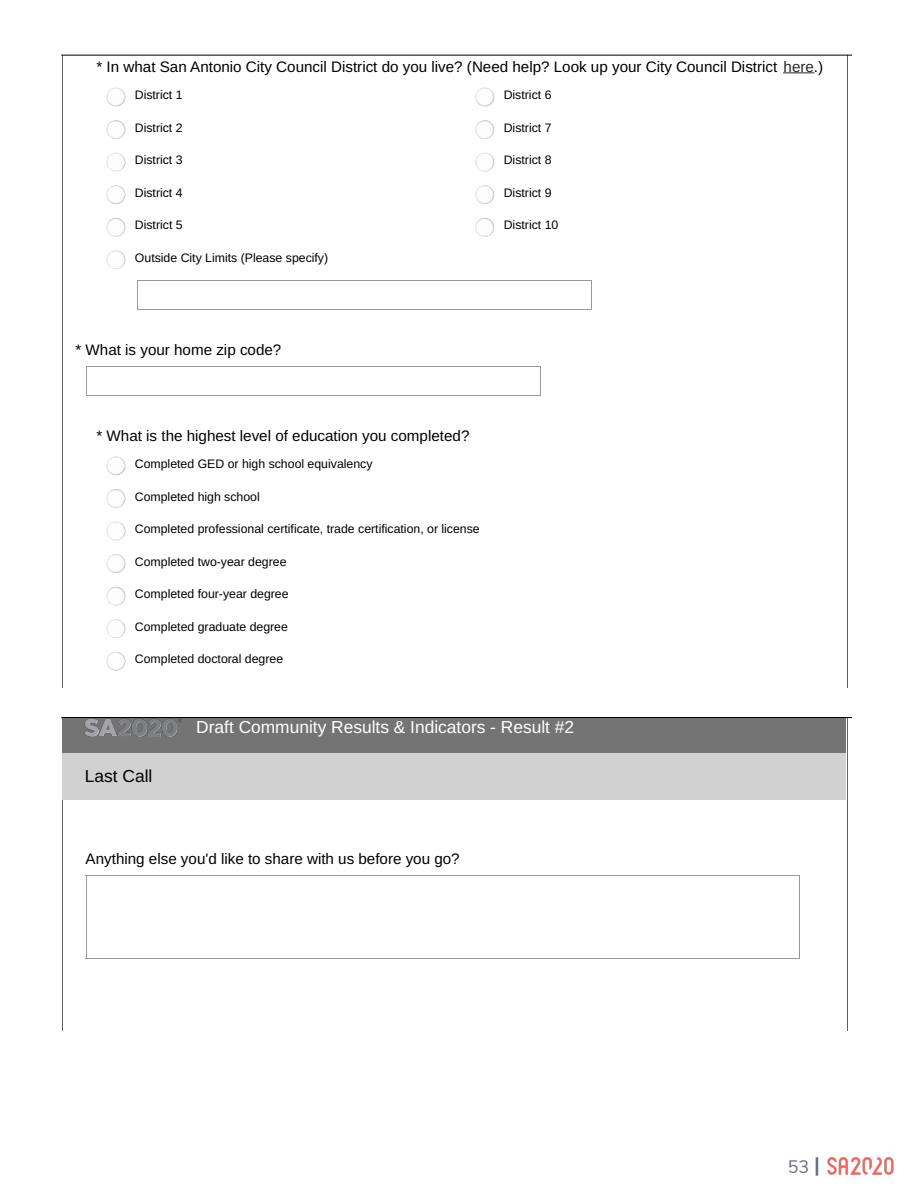
<style>
.page{position:relative;width:918px;height:1188px;background:#fff}
.page>*{position:absolute;margin:0;border:0;box-sizing:border-box;transform-origin:0 0}
.t1{font:18px "Nunito Sans";color:#666d7d}
.t2{font:17.4px "Liberation Sans";color:#fff}
.t3{font:17.4px "Liberation Sans";color:#000}
.t4{font:15.15px "Liberation Sans";color:#000}
.t5{font:12.3px "Liberation Sans";color:#000}
.s1{color:#272727}
.s2{font-weight:700;font-size:21px}
</style>
<div class="page">
<img style="left:827px;top:1157px;width:67px;height:18px">
<hr style="left:62px;top:55px;width:1px;height:633px;background:#606060">
<hr style="left:847px;top:55px;width:1px;height:633px;background:#606060">
<hr style="left:137px;top:280px;width:455px;height:1px;background:#999">
<hr style="left:137px;top:309px;width:455px;height:1px;background:#999">
<hr style="left:137px;top:280px;width:1px;height:30px;background:#999">
<hr style="left:591px;top:280px;width:1px;height:30px;background:#999">
<hr style="left:784px;top:72px;width:30px;height:1px;background:#272727">
<hr style="left:86px;top:366px;width:455px;height:1px;background:#999">
<hr style="left:86px;top:395px;width:455px;height:1px;background:#999">
<hr style="left:86px;top:366px;width:1px;height:30px;background:#999">
<hr style="left:540px;top:366px;width:1px;height:30px;background:#999">
<img style="left:107px;top:88px;width:18px;height:18px;border-radius:9px">
<img style="left:107px;top:120px;width:18px;height:19px;border-radius:9px">
<img style="left:107px;top:153px;width:18px;height:19px;border-radius:9px">
<img style="left:107px;top:185px;width:18px;height:19px;border-radius:9px">
<img style="left:107px;top:218px;width:18px;height:19px;border-radius:9px">
<img style="left:475px;top:88px;width:19px;height:18px;border-radius:9px">
<img style="left:475px;top:120px;width:19px;height:19px;border-radius:9px">
<img style="left:475px;top:153px;width:19px;height:19px;border-radius:9px">
<img style="left:475px;top:185px;width:19px;height:19px;border-radius:9px">
<img style="left:475px;top:218px;width:19px;height:19px;border-radius:9px">
<img style="left:107px;top:250px;width:18px;height:19px;border-radius:9px">
<img style="left:107px;top:457px;width:18px;height:18px;border-radius:9px">
<img style="left:107px;top:489px;width:18px;height:19px;border-radius:9px">
<img style="left:107px;top:522px;width:18px;height:18px;border-radius:9px">
<img style="left:107px;top:554px;width:18px;height:19px;border-radius:9px">
<img style="left:107px;top:587px;width:18px;height:18px;border-radius:9px">
<img style="left:107px;top:619px;width:18px;height:19px;border-radius:9px">
<img style="left:107px;top:652px;width:18px;height:19px;border-radius:9px">
<hr style="left:62px;top:55px;width:790px;height:1px;background:#000">
<hr style="left:62px;top:718px;width:1px;height:313px;background:#606060">
<hr style="left:847px;top:718px;width:1px;height:313px;background:#606060">
<div style="left:63px;top:753px;width:783px;height:46px;background:#d1d1d1"></div>
<div style="left:63px;top:718px;width:783px;height:35px;background:#747474"></div>
<img style="left:85px;top:719px;width:96px;height:17px">
<hr style="left:86px;top:875px;width:714px;height:1px;background:#999">
<hr style="left:86px;top:958px;width:714px;height:1px;background:#999">
<hr style="left:86px;top:875px;width:1px;height:84px;background:#999">
<hr style="left:799px;top:875px;width:1px;height:84px;background:#999">
<hr style="left:62px;top:717px;width:790px;height:1px;background:#000">
<p class="t4" style="left:96px;top:61px;width:728px">* In what San Antonio City Council District do you live? (Need help? Look up your City Council District <span class="s1">here</span>.)</p>
<p class="t5" style="left:135px;top:90px;width:49px">District 1</p>
<p class="t5" style="left:135px;top:123px;width:49px">District 2</p>
<p class="t5" style="left:135px;top:155px;width:49px">District 3</p>
<p class="t5" style="left:135px;top:188px;width:49px">District 4</p>
<p class="t5" style="left:135px;top:221px;width:49px">District 5</p>
<p class="t5" style="left:504px;top:90px;width:49px">District 6</p>
<p class="t5" style="left:504px;top:123px;width:49px">District 7</p>
<p class="t5" style="left:504px;top:155px;width:49px">District 8</p>
<p class="t5" style="left:504px;top:188px;width:49px">District 9</p>
<p class="t5" style="left:504px;top:221px;width:56px">District 10</p>
<p class="t5" style="left:135px;top:253px;width:195px">Outside City Limits (Please specify)</p>
<p class="t4" style="left:76px;top:344px;width:207px">* What is your home zip code?</p>
<p class="t4" style="left:97px;top:430px;width:374px">* What is the highest level of education you completed?</p>
<p class="t5" style="left:135px;top:459px;width:239px">Completed GED or high school equivalency</p>
<p class="t5" style="left:135px;top:492px;width:127px">Completed high school</p>
<p class="t5" style="left:135px;top:524px;width:346px">Completed professional certificate, trade certification, or license</p>
<p class="t5" style="left:135px;top:557px;width:153px">Completed two-year degree</p>
<p class="t5" style="left:135px;top:589px;width:155px">Completed four-year degree</p>
<p class="t5" style="left:135px;top:622px;width:155px">Completed graduate degree</p>
<p class="t5" style="left:135px;top:654px;width:150px">Completed doctoral degree</p>
<p class="t3" style="left:85px;top:769px;width:69px">Last Call</p>
<p class="t2" style="left:196px;top:721px;width:379px">Draft Community Results &amp; Indicators - Result #2</p>
<p class="t4" style="left:86px;top:853px;width:376px">Anything else you'd like to share with us before you go?</p>
<h1 class="t1" style="left:788px;top:1154px;width:34px">53 <span class="s2">|</span></h1>
</div>
